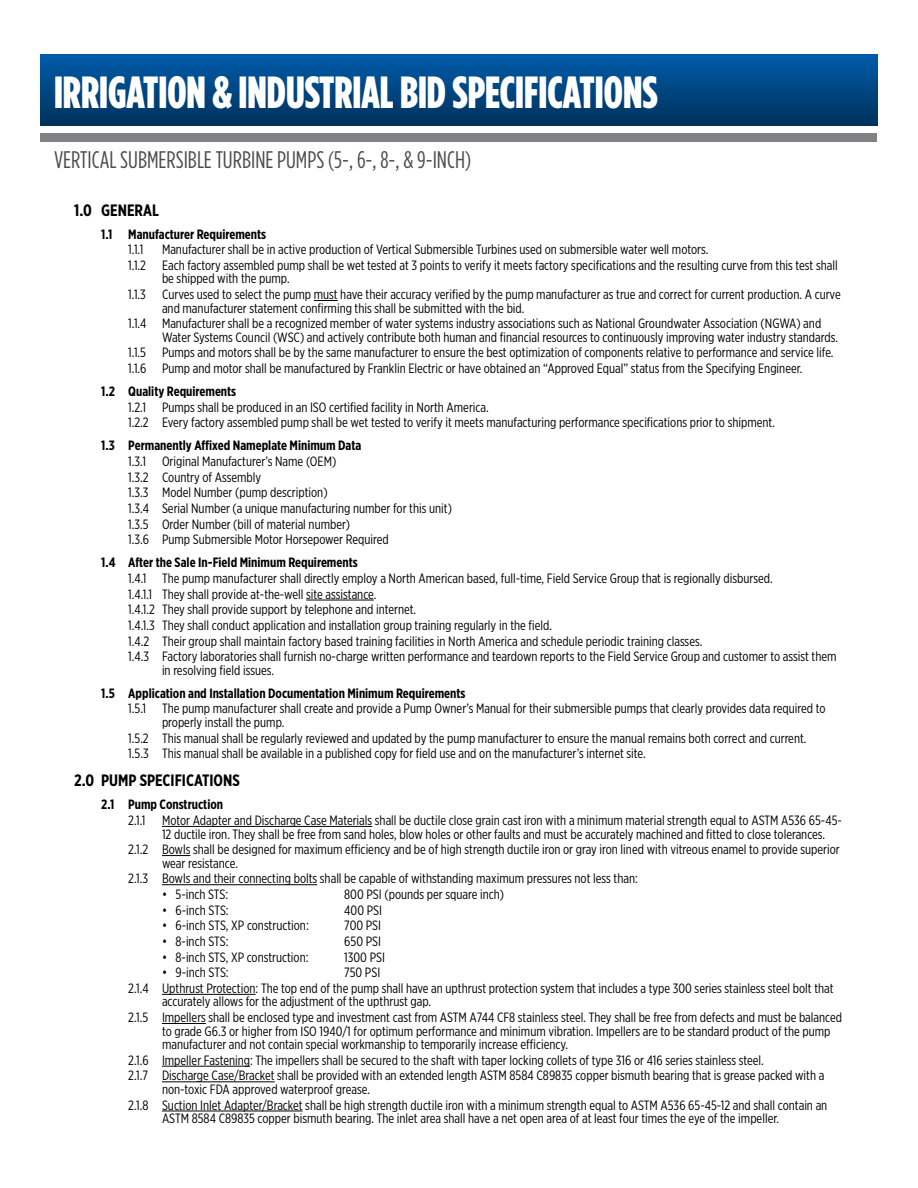
<style>
.page{position:relative;width:918px;height:1188px;background:#fff}
.page>*{position:absolute;margin:0;border:0;box-sizing:border-box;transform-origin:0 0}
.t1{font:900 45px "Gotham Condensed";color:#fff;scale:.95 1}
.t2{font:24px "Gotham Condensed";color:#4d4d4f}
.t3{font:700 16.5px "Gotham X Narrow";color:#000}
.t4{font:13.5px/15.6px "Gotham X Narrow";color:#000}
.t5{font:700 13.5px "Gotham X Narrow";color:#000}
</style>
<div class="page">
<img style="left:40px;top:54px;width:838px;height:71px">
<div style="left:40px;top:133px;width:838px;height:8px;background:#808285"></div>
<svg style="left:314px;top:300px;width:24px;height:1px"></svg>
<hr style="left:306px;top:600px;width:68px;height:1px;background:#000">
<hr style="left:162px;top:826px;width:210px;height:1px;background:#000">
<svg style="left:162px;top:855px;width:28px;height:1px"></svg>
<hr style="left:162px;top:884px;width:155px;height:1px;background:#000">
<hr style="left:162px;top:994px;width:94px;height:1px;background:#000">
<hr style="left:162px;top:1023px;width:44px;height:1px;background:#000">
<hr style="left:162px;top:1066px;width:88px;height:1px;background:#000">
<hr style="left:162px;top:1081px;width:113px;height:1px;background:#000">
<hr style="left:162px;top:1111px;width:141px;height:1px;background:#000">
<h1 class="t1" style="left:54px;top:65px;width:637px">IRRIGATION &amp; INDUSTRIAL BID SPECIFICATIONS</h1>
<h2 class="t2" style="left:54px;top:146px;width:419px">VERTICAL SUBMERSIBLE TURBINE PUMPS (5-, 6-, 8-, &amp; 9-INCH)</h2>
<p class="t3" style="left:74px;top:200px;width:86px">1.0 GENERAL</p>
<p class="t5" style="left:101px;top:226px;width:166px">1.1 Manufacturer Requirements</p>
<p class="t4" style="left:128px;top:242px;width:17px">1.1.1</p>
<p class="t4" style="left:128px;top:242px;width:711px;text-indent:34px">Manufacturer shall be in active production of Vertical Submersible Turbines used on submersible water well motors.<br>1.1.2 Each factory assembled pump shall be wet tested at 3 points to verify it meets factory specifications and the resulting curve from this test shall</p>
<p class="t4" style="left:128px;top:271px;width:714px;text-indent:34px">be shipped with the pump.<br>1.1.3 Curves used to select the pump must have their accuracy verified by the pump manufacturer as true and correct for current production. A curve</p>
<p class="t4" style="left:128px;top:300px;width:695px;text-indent:34px">and manufacturer statement confirming this shall be submitted with the bid.<br>1.1.4 Manufacturer shall be a recognized member of water systems industry associations such as National Groundwater Association (NGWA) and</p>
<p class="t4" style="left:128px;top:329px;width:711px;text-indent:34px">Water Systems Council (WSC) and actively contribute both human and financial resources to continuously improving water industry standards.<br>1.1.5 Pumps and motors shall be by the same manufacturer to ensure the best optimization of components relative to performance and service life.<br>1.1.6 Pump and motor shall be manufactured by Franklin Electric or have obtained an “Approved Equal” status from the Specifying Engineer.</p>
<p class="t5" style="left:101px;top:383px;width:137px">1.2 Quality Requirements</p>
<p class="t4" style="left:128px;top:399px;width:648px">1.2.1 Pumps shall be produced in an ISO certified facility in North America.<br>1.2.2 Every factory assembled pump shall be wet tested to verify it meets manufacturing performance specifications prior to shipment.</p>
<p class="t5" style="left:101px;top:437px;width:262px">1.3 Permanently Affixed Nameplate Minimum Data</p>
<p class="t4" style="left:128px;top:453px;width:325px">1.3.1 Original Manufacturer’s Name (OEM)<br>1.3.2 Country of Assembly<br>1.3.3 Model Number (pump description)<br>1.3.4 Serial Number (a unique manufacturing number for this unit)<br>1.3.5 Order Number (bill of material number)<br>1.3.6 Pump Submersible Motor Horsepower Required</p>
<p class="t5" style="left:101px;top:554px;width:258px">1.4 After the Sale In-Field Minimum Requirements</p>
<p class="t4" style="left:128px;top:570px;width:710px">1.4.1 The pump manufacturer shall directly employ a North American based, full-time, Field Service Group that is regionally disbursed.<br>1.4.1.1 They shall provide at-the-well site assistance.<br>1.4.1.2 They shall provide support by telephone and internet.<br>1.4.1.3 They shall conduct application and installation group training regularly in the field.<br>1.4.2 Their group shall maintain factory based training facilities in North America and schedule periodic training classes.<br>1.4.3 Factory laboratories shall furnish no-charge written performance and teardown reports to the Field Service Group and customer to assist them</p>
<p class="t4" style="left:162px;top:662px;width:114px">in resolving field issues.</p>
<p class="t5" style="left:101px;top:685px;width:366px">1.5 Application and Installation Documentation Minimum Requirements</p>
<p class="t4" style="left:162px;top:702px;width:665px;line-height:13.5px;text-indent:-34px">1.5.1 The pump manufacturer shall create and provide a Pump Owner’s Manual for their submersible pumps that clearly provides data required to properly install the pump.</p>
<p class="t4" style="left:128px;top:730px;width:680px">1.5.2 This manual shall be regularly reviewed and updated by the pump manufacturer to ensure the manual remains both correct and current.<br>1.5.3 This manual shall be available in a published copy for field use and on the manufacturer’s internet site.</p>
<p class="t3" style="left:74px;top:770px;width:167px">2.0 PUMP SPECIFICATIONS</p>
<p class="t5" style="left:101px;top:796px;width:123px">2.1 Pump Construction</p>
<p class="t4" style="left:162px;top:813px;width:681px;line-height:13.5px;text-indent:-34px">2.1.1 Motor Adapter and Discharge Case Materials shall be ductile close grain cast iron with a minimum material strength equal to ASTM A536 65-45-<br>12 ductile iron. They shall be free from sand holes, blow holes or other faults and must be accurately machined and fitted to close tolerances.</p>
<p class="t4" style="left:162px;top:843px;width:679px;line-height:13.5px;text-indent:-34px">2.1.2 Bowls shall be designed for maximum efficiency and be of high strength ductile iron or gray iron lined with vitreous enamel to provide superior wear resistance.</p>
<p class="t4" style="left:128px;top:871px;width:511px">2.1.3 Bowls and their connecting bolts shall be capable of withstanding maximum pressures not less than:</p>
<p class="t4" style="left:162px;top:886px;width:68px">• 5-inch STS:</p>
<p class="t4" style="left:344px;top:886px;width:161px">800 PSI (pounds per square inch)</p>
<p class="t4" style="left:162px;top:902px;width:68px">• 6-inch STS:</p>
<p class="t4" style="left:344px;top:902px;width:39px">400 PSI</p>
<p class="t4" style="left:162px;top:918px;width:148px">• 6-inch STS, XP construction:</p>
<p class="t4" style="left:344px;top:918px;width:38px">700 PSI</p>
<p class="t4" style="left:162px;top:933px;width:68px">• 8-inch STS:</p>
<p class="t4" style="left:344px;top:933px;width:38px">650 PSI</p>
<p class="t4" style="left:162px;top:949px;width:148px">• 8-inch STS, XP construction:</p>
<p class="t4" style="left:344px;top:949px;width:42px">1300 PSI</p>
<p class="t4" style="left:162px;top:965px;width:68px">• 9-inch STS:</p>
<p class="t4" style="left:128px;top:965px;width:707px;text-indent:216px">750 PSI<br>2.1.4 Upthrust Protection: The top end of the pump shall have an upthrust protection system that includes a type 300 series stainless steel bolt that</p>
<p class="t4" style="left:128px;top:994px;width:715px;text-indent:34px">accurately allows for the adjustment of the upthrust gap.<br>2.1.5 Impellers shall be enclosed type and investment cast from ASTM A744 CF8 stainless steel. They shall be free from defects and must be balanced</p>
<p class="t4" style="left:162px;top:1024px;width:670px;line-height:13.5px">to grade G6.3 or higher from ISO 1940/1 for optimum performance and minimum vibration. Impellers are to be standard product of the pump manufacturer and not contain special workmanship to temporarily increase efficiency.</p>
<p class="t4" style="left:128px;top:1052px;width:698px">2.1.6 Impeller Fastening: The impellers shall be secured to the shaft with taper locking collets of type 316 or 416 series stainless steel.<br>2.1.7 Discharge Case/Bracket shall be provided with an extended length ASTM 8584 C89835 copper bismuth bearing that is grease packed with a</p>
<p class="t4" style="left:128px;top:1081px;width:701px;text-indent:34px">non-toxic FDA approved waterproof grease.<br>2.1.8 Suction Inlet Adapter/Bracket shall be high strength ductile iron with a minimum strength equal to ASTM A536 65-45-12 and shall contain an</p>
<p class="t4" style="left:162px;top:1110px;width:619px">ASTM 8584 C89835 copper bismuth bearing. The inlet area shall have a net open area of at least four times the eye of the impeller.</p>
</div>
